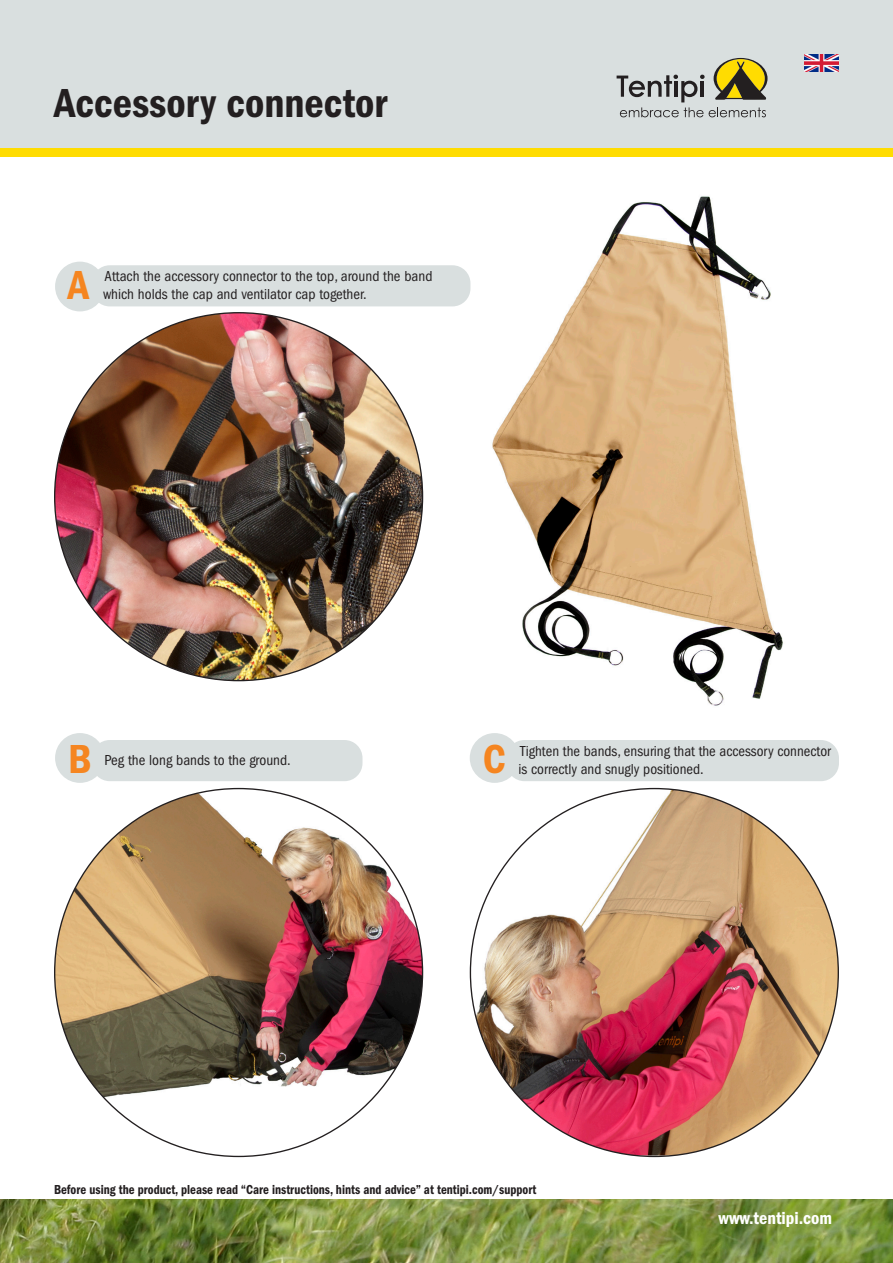
<style>
.page{position:relative;width:893px;height:1263px;background:#fff}
.page>*{position:absolute;margin:0;border:0;box-sizing:border-box;transform-origin:0 0}
.Tentipi_Huvudrubrik{font:42px "ITC Franklin Gothic Std Dm Cd";color:#231f20}
.Tentipi_Huvudrubrik-2{font:42px "ITC Franklin Gothic Std Dm Cd";color:#f58520}
.t1{font:18px "ITC Franklin Gothic Std Dm Cd";color:#fff}
.Tentipi_Brödtext{font:condensed 15px/18px "ITC Franklin Gothic Std";color:#231f20}
.Tentipi_Brödtext-2{font:13.5px "ITC Franklin Gothic Std Dm Cd";color:#231f20;scale:.94 1}
</style>
<div class="page">
<img style="left:0;top:1199px;width:893px;height:64px">
<div style="left:0;top:0;width:893px;height:149px;background:#d9dfdf"></div>
<div style="left:0;top:149px;width:893px;height:8px;background:#ffdc01"></div>
<svg style="left:617px;top:58px;width:150px;height:59px"></svg>
<div style="left:55px;top:262px;width:50px;height:49px;background:#d9dfdf;border-radius:50%"></div>
<div style="left:55px;top:733px;width:50px;height:50px;background:#d9dfdf;border-radius:50%"></div>
<div style="left:470px;top:733px;width:50px;height:50px;background:#d9dfdf;border-radius:50%"></div>
<img style="left:446px;top:196px;width:337px;height:510px">
<img style="left:55px;top:313px;width:368px;height:368px;border-radius:184px">
<img style="left:55px;top:788px;width:368px;height:367px">
<img style="left:470px;top:788px;width:368px;height:367px">
<div style="left:92px;top:265px;width:378px;height:41px;background:#d9dfdf;border-radius:18px"></div>
<div style="left:92px;top:740px;width:270px;height:41px;background:#d9dfdf;border-radius:18px"></div>
<div style="left:506px;top:740px;width:333px;height:41px;background:#d9dfdf;border-radius:18px"></div>
<img style="left:805px;top:54px;width:34px;height:17px">
<p class="Tentipi_Huvudrubrik" style="left:54px;top:79px;width:335px">Accessory connector</p>
<p class="Tentipi_Huvudrubrik-2" style="left:68px;top:261px;width:23px">A</p>
<p class="Tentipi_Brödtext" style="left:103px;top:267px;width:331px">Attach the accessory connector to the top, around the band which holds the cap and ventilator cap together.</p>
<p class="Tentipi_Huvudrubrik-2" style="left:68px;top:735px;width:25px">B</p>
<p class="Tentipi_Huvudrubrik-2" style="left:483px;top:735px;width:24px">C</p>
<p class="Tentipi_Brödtext" style="left:105px;top:751px;width:188px">Peg the long bands to the ground.</p>
<p class="Tentipi_Brödtext" style="left:519px;top:742px;width:314px">Tighten the bands, ensuring that the accessory connector is correctly and snugly positioned.</p>
<p class="Tentipi_Brödtext-2" style="left:54px;top:1181px;width:515px">Before using the product, please read “Care instructions, hints and advice” at tentipi.com/support</p>
<p class="t1" style="left:719px;top:1208px;width:115px">www.tentipi.com</p>
</div>
